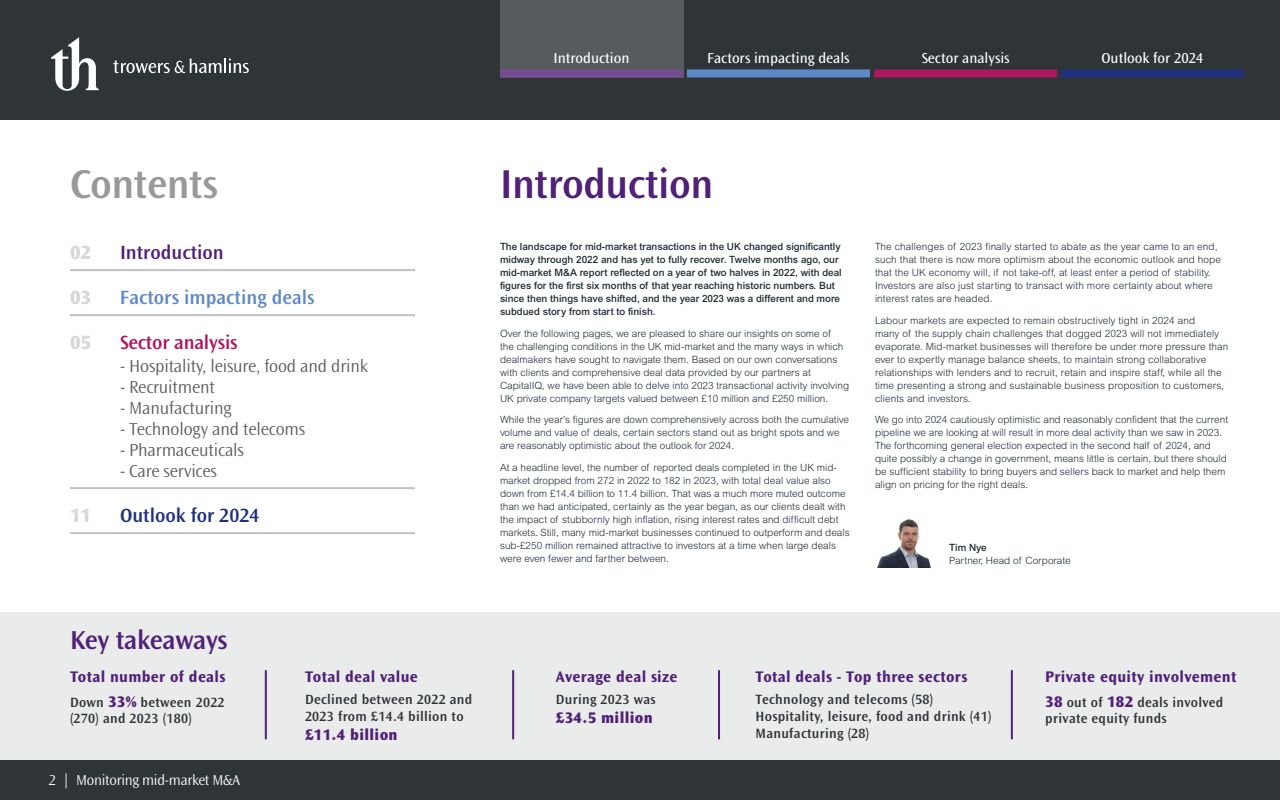
<style>
.page{position:relative;width:1280px;height:800px;background:#fff}
.page>*{position:absolute;margin:0;border:0;box-sizing:border-box;transform-origin:0 0}
.Page_title{font:600 42px "Ocean Sans Std";letter-spacing:-.01em;color:#512178}
.Page_title-2{font:600 42px "Ocean Sans Std";letter-spacing:-.01em;color:#97999b}
.Page_title-3{font:600 27px "Ocean Sans Std";letter-spacing:-.015em;color:#512178}
.Open_Contents{font:600 20px "Ocean Sans Std";color:#5f89c6}
.Open_Contents-2{font:600 20px "Ocean Sans Std";letter-spacing:-.01em;color:#ae1860}
.Open_Contents-3{font:600 20px "Ocean Sans Std";color:#22317f}
.Open_Contents-4{font:600 20px "Ocean Sans Std";color:#512178}
.Open_Contents-5{font:800 20px "Ocean Sans Std";color:#d7d8d9}
.Open_Contents-6{font:800 20px "Ocean Sans Std";color:#d5d6d7}
.Open_Contents-7{font:300 18px "Ocean Sans Std";letter-spacing:-.01em;color:#595c5f}
.Sub_Heading{font:700 16px "Ocean Sans Std";letter-spacing:.02em;color:#512178}
.Sub_Heading-2{font:800 16px "Ocean Sans Std";letter-spacing:.02em;color:#512178}
.t1{font:15px "Ocean Sans Std";color:#fff}
.t2{font:300 15px "Ocean Sans Std";letter-spacing:-.02em;color:#fff}
.Sub_Heading-3{font:600 14px/16.8px "Ocean Sans Std";letter-spacing:.02em;color:#2f3437}
.Body{font:300 10px/13px "Arial MT Std";color:#1b2c33}
.Body-2{font:500 10px/13px "Arial MT Std";color:#1b2c33}
.s1{font-weight:800;font-size:16px;color:#512178}
.s2{font-weight:500}
</style>
<div class="page">
<div style="left:0;top:0;width:1280px;height:120px;background:#2f3437"></div>
<svg style="left:51px;top:37px;width:48px;height:54px"></svg>
<svg style="left:113px;top:58px;width:136px;height:15px"></svg>
<div style="left:687px;top:69px;width:183px;height:8px;background:#5f89c6"></div>
<div style="left:874px;top:69px;width:183px;height:8px;background:#ae1860"></div>
<div style="left:1061px;top:69px;width:183px;height:8px;background:#22317f"></div>
<div style="left:0;top:612px;width:1280px;height:152px;background:#eaebeb"></div>
<svg style="left:500px;top:0;width:183px;height:77px;background:#595963"></svg>
<img style="left:876px;top:519px;width:55px;height:49px">
<div style="left:0;top:760px;width:1280px;height:40px;background:#2f3437"></div>
<hr style="left:70px;top:269px;width:345px;height:2px;background:#c1c2c3">
<hr style="left:70px;top:314px;width:345px;height:2px;background:#c1c2c3">
<hr style="left:70px;top:487px;width:345px;height:2px;background:#c1c2c3">
<hr style="left:70px;top:532px;width:345px;height:2px;background:#c1c2c3">
<hr style="left:265px;top:670px;width:2px;height:69px;background:#512178">
<hr style="left:512px;top:670px;width:2px;height:69px;background:#512178">
<hr style="left:718px;top:670px;width:2px;height:69px;background:#512178">
<hr style="left:1011px;top:670px;width:2px;height:69px;background:#512178">
<h3 class="t1" style="left:554px;top:49px;width:77px">Introduction</h3>
<h3 class="t1" style="left:707px;top:49px;width:144px">Factors impacting deals</h3>
<h3 class="t1" style="left:922px;top:49px;width:89px">Sector analysis</h3>
<h3 class="t1" style="left:1101px;top:49px;width:103px">Outlook for 2024</h3>
<p class="Page_title-2" style="left:70px;top:161px;width:149px">Contents</p>
<p class="Open_Contents-5" style="left:70px;top:241px;width:23px">02</p>
<p class="Open_Contents-4" style="left:120px;top:241px;width:105px">Introduction</p>
<p class="Open_Contents-6" style="left:70px;top:286px;width:23px">03</p>
<p class="Open_Contents" style="left:120px;top:286px;width:196px">Factors impacting deals</p>
<p class="Open_Contents-5" style="left:70px;top:331px;width:23px">05</p>
<p class="Open_Contents-2" style="left:120px;top:331px;width:119px">Sector analysis</p>
<p class="Open_Contents-7" style="left:120px;top:356px;width:250px">- Hospitality, leisure, food and drink</p>
<p class="Open_Contents-7" style="left:120px;top:377px;width:96px">- Recruitment</p>
<p class="Open_Contents-7" style="left:120px;top:398px;width:113px">- Manufacturing</p>
<p class="Open_Contents-7" style="left:120px;top:419px;width:187px">- Technology and telecoms</p>
<p class="Open_Contents-7" style="left:120px;top:440px;width:125px">- Pharmaceuticals</p>
<p class="Open_Contents-7" style="left:120px;top:461px;width:98px">- Care services</p>
<p class="Open_Contents-5" style="left:70px;top:504px;width:23px">11</p>
<p class="Open_Contents-3" style="left:120px;top:504px;width:141px">Outlook for 2024</p>
<p class="Page_title-3" style="left:70px;top:625px;width:159px">Key takeaways</p>
<p class="Sub_Heading" style="left:70px;top:668px;width:157px">Total number of deals</p>
<p class="Sub_Heading-3" style="left:70px;top:694px;width:156px">Down <span class="s1">33%</span> between 2022 (270) and 2023 (180)</p>
<h3 class="t2" style="left:49px;top:772px;width:193px">2 | Monitoring mid-market M&amp;A</h3>
<p class="Sub_Heading" style="left:305px;top:668px;width:114px">Total deal value</p>
<p class="Sub_Heading-3" style="left:305px;top:691px;width:169px">Declined between 2022 and<br>2023 from £14.4 billion to</p>
<p class="Sub_Heading-2" style="left:305px;top:726px;width:94px">£11.4 billion</p>
<p class="Page_title" style="left:500px;top:161px;width:215px">Introduction</p>
<p class="Body-2" style="left:500px;top:240px;width:343px">The landscape for mid-market transactions in the UK changed significantly midway through 2022 and has yet to fully recover. Twelve months ago, our mid-market M&amp;A report reflected on a year of two halves in 2022, with deal figures for the first six months of that year reaching historic numbers. But since then things have shifted, and the year 2023 was a different and more subdued story from start to finish.</p>
<p class="Body" style="left:500px;top:327px;width:351px">Over the following pages, we are pleased to share our insights on some of<br>the challenging conditions in the UK mid-market and the many ways in which dealmakers have sought to navigate them. Based on our own conversations with clients and comprehensive deal data provided by our partners at CapitalIQ, we have been able to delve into 2023 transactional activity involving UK private company targets valued between £10 million and £250 million.</p>
<p class="Body" style="left:500px;top:413px;width:351px">While the year’s figures are down comprehensively across both the cumulative volume and value of deals, certain sectors stand out as bright spots and we are reasonably optimistic about the outlook for 2024.</p>
<p class="Body" style="left:500px;top:461px;width:351px">At a headline level, the number of reported deals completed in the UK mid&shy;market dropped from 272 in 2022 to 182 in 2023, with total deal value also down from £14.4 billion to 11.4 billion. That was a much more muted outcome than we had anticipated, certainly as the year began, as our clients dealt with the impact of stubbornly high inflation, rising interest rates and difficult debt markets. Still, many mid-market businesses continued to outperform and deals sub-£250 million remained attractive to investors at a time when large deals were even fewer and farther between.</p>
<p class="Body" style="left:875px;top:240px;width:347px">The challenges of 2023 finally started to abate as the year came to an end, such that there is now more optimism about the economic outlook and hope that the UK economy will, if not take-off, at least enter a period of stability.<br>Investors are also just starting to transact with more certainty about where interest rates are headed.</p>
<p class="Body" style="left:875px;top:314px;width:355px">Labour markets are expected to remain obstructively tight in 2024 and<br>many of the supply chain challenges that dogged 2023 will not immediately evaporate. Mid-market businesses will therefore be under more pressure than ever to expertly manage balance sheets, to maintain strong collaborative relationships with lenders and to recruit, retain and inspire staff, while all the time presenting a strong and sustainable business proposition to customers, clients and investors.</p>
<p class="Body" style="left:875px;top:413px;width:355px">We go into 2024 cautiously optimistic and reasonably confident that the current pipeline we are looking at will result in more deal activity than we saw in 2023.<br>The forthcoming general election expected in the second half of 2024, and quite possibly a change in government, means little is certain, but there should be sufficient stability to bring buyers and sellers back to market and help them align on pricing for the right deals.</p>
<p class="Body" style="left:949px;top:541px;width:123px"><span class="s2">Tim Nye<br></span>Partner, Head of Corporate</p>
<p class="Sub_Heading" style="left:556px;top:668px;width:123px">Average deal size</p>
<p class="Sub_Heading-3" style="left:556px;top:691px;width:101px">During 2023 was</p>
<p class="Sub_Heading-2" style="left:556px;top:709px;width:98px">£34.5 million</p>
<p class="Sub_Heading" style="left:756px;top:668px;width:213px">Total deals - Top three sectors</p>
<p class="Sub_Heading-3" style="left:756px;top:691px;width:238px">Technology and telecoms (58)<br>Hospitality, leisure, food and drink (41)<br>Manufacturing (28)</p>
<p class="Sub_Heading" style="left:1045px;top:668px;width:193px">Private equity involvement</p>
<p class="Sub_Heading-3" style="left:1045px;top:694px;width:180px"><span class="s1">38</span> out of <span class="s1">182</span> deals involved private equity funds</p>
</div>
